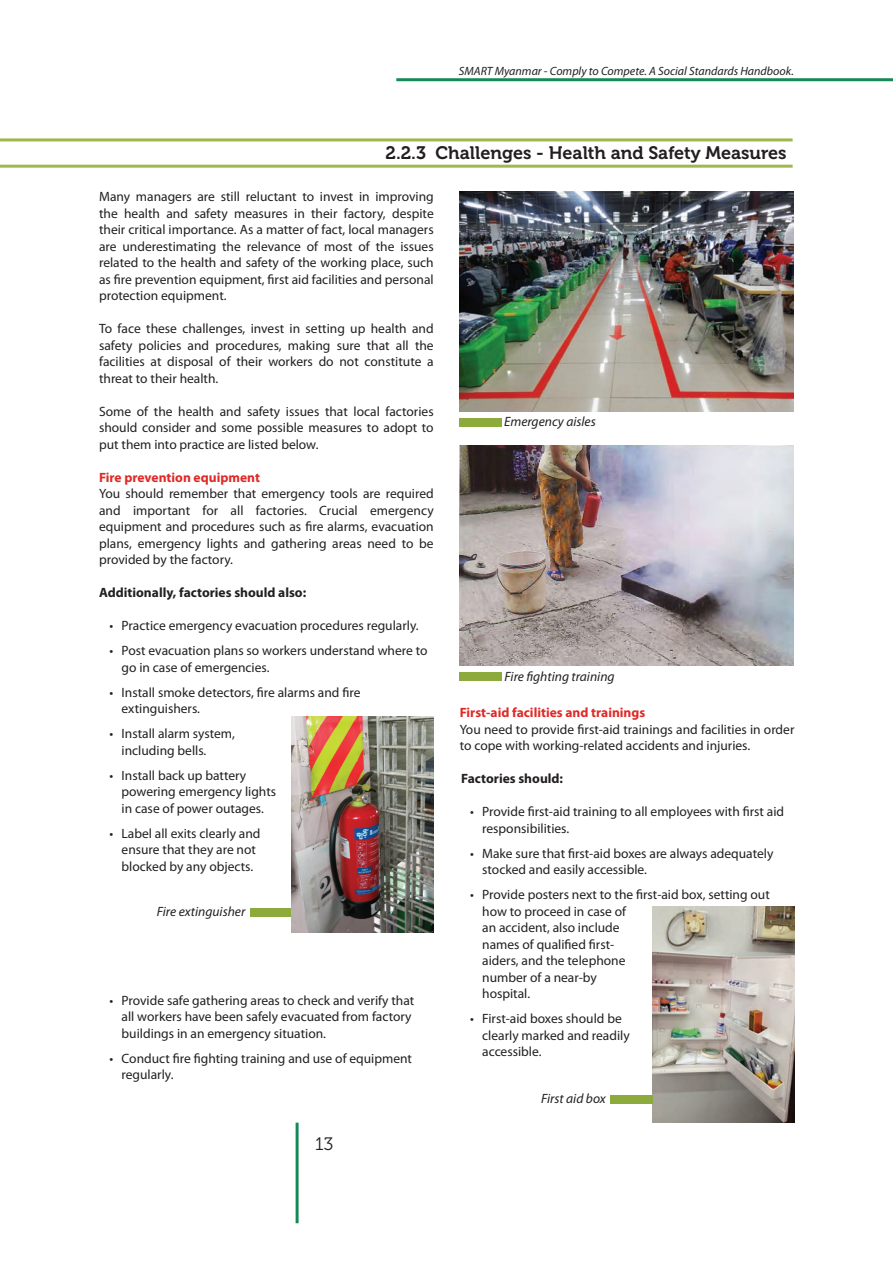
<style>
.page{position:relative;width:893px;height:1263px;background:#fff}
.page>*{position:absolute;margin:0;border:0;box-sizing:border-box;transform-origin:0 0}
.t1{font:18px "Museo 700";color:#231f20}
.t2{font:18px "Museo 300";color:#231f20}
.t3{font:13.5px/16.5px "Myriad Pro";color:#231f20}
.t4{font:italic 13.5px "Myriad Pro";color:#231f20}
.t5{font:700 13.5px "Myriad Pro";color:#e02926}
.t6{font:700 13.5px "Myriad Pro";color:#231f20}
.t7{font:italic 12px "Myriad Pro";color:#231f20}
</style>
<div class="page">
<hr style="left:296px;top:1123px;width:3px;height:100px;background:#168957">
<hr style="left:396px;top:78px;width:497px;height:3px;background:#168957">
<div style="left:250px;top:908px;width:43px;height:8px;background:#8daa3d"></div>
<img style="left:292px;top:716px;width:142px;height:216px">
<img style="left:460px;top:191px;width:334px;height:220px">
<div style="left:459px;top:418px;width:42px;height:9px;background:#8daa3d"></div>
<img style="left:459px;top:445px;width:335px;height:220px">
<div style="left:459px;top:672px;width:43px;height:9px;background:#8daa3d"></div>
<img style="left:652px;top:906px;width:142px;height:216px">
<div style="left:610px;top:1095px;width:43px;height:8px;background:#8daa3d"></div>
<hr style="left:0;top:138px;width:793px;height:3px;background:#9eb74f">
<hr style="left:0;top:165px;width:793px;height:3px;background:#9eb74f">
<p class="t7" style="left:459px;top:63px;width:336px">SMART Myanmar - Comply to Compete. A Social Standards Handbook.</p>
<h1 class="t1" style="left:386px;top:143px;width:403px">2.2.3 Challenges - Health and Safety Measures</h1>
<p class="t3" style="left:99px;top:188px;width:336px;text-align:justify">Many managers are still reluctant to invest in improving the health and safety measures in their factory, despite their critical importance. As a matter of fact, local managers are underestimating the relevance of most of the issues related to the health and safety of the working place, such as fire prevention equipment, first aid facilities and personal protection equipment.</p>
<p class="t3" style="left:99px;top:320px;width:336px;text-align:justify">To face these challenges, invest in setting up health and safety policies and procedures, making sure that all the facilities at disposal of their workers do not constitute a threat to their health.</p>
<p class="t3" style="left:99px;top:403px;width:336px;text-align:justify">Some of the health and safety issues that local factories should consider and some possible measures to adopt to put them into practice are listed below.</p>
<p class="t5" style="left:99px;top:469px;width:162px">Fire prevention equipment</p>
<p class="t3" style="left:99px;top:485px;width:336px;text-align:justify">You should remember that emergency tools are required and important for all factories. Crucial emergency equipment and procedures such as fire alarms, evacuation plans, emergency lights and gathering areas need to be provided by the factory.</p>
<p class="t6" style="left:99px;top:584px;width:209px">Additionally, factories should also:</p>
<p class="t3" style="left:110px;top:617px;width:311px">• Practice emergency evacuation procedures regularly.</p>
<p class="t3" style="left:122px;top:642px;width:307px;text-indent:-12px">• Post evacuation plans so workers understand where to go in case of emergencies.</p>
<p class="t3" style="left:122px;top:684px;width:240px;text-indent:-12px">• Install smoke detectors, fire alarms and fire extinguishers.</p>
<p class="t3" style="left:122px;top:725px;width:115px;text-indent:-12px">• Install alarm system, including bells.</p>
<p class="t3" style="left:122px;top:767px;width:156px;text-indent:-12px">• Install back up battery powering emergency lights in case of power outages.</p>
<p class="t3" style="left:110px;top:825px;width:152px;text-align:center">• Label all exits clearly and ensure that they are not blocked by any objects.</p>
<p class="t4" style="left:157px;top:903px;width:90px">Fire extinguisher</p>
<p class="t3" style="left:122px;top:991px;width:294px;text-indent:-12px">• Provide safe gathering areas to check and verify that all workers have been safely evacuated from factory buildings in an emergency situation.</p>
<p class="t3" style="left:122px;top:1049px;width:292px;text-indent:-12px">• Conduct fire fighting training and use of equipment regularly.</p>
<h1 class="t2" style="left:315px;top:1134px;width:19px">13</h1>
<p class="t4" style="left:504px;top:413px;width:93px">Emergency aisles</p>
<p class="t4" style="left:505px;top:668px;width:111px">Fire fighting training</p>
<p class="t5" style="left:460px;top:704px;width:187px">First-aid facilities and trainings</p>
<p class="t3" style="left:460px;top:721px;width:336px">You need to provide first-aid trainings and facilities in order to cope with working-related accidents and injuries.</p>
<p class="t6" style="left:461px;top:770px;width:103px">Factories should:</p>
<p class="t3" style="left:482px;top:803px;width:303px;text-indent:-12px">• Provide first-aid training to all employees with first aid responsibilities.</p>
<p class="t3" style="left:482px;top:845px;width:293px;text-indent:-12px">• Make sure that first-aid boxes are always adequately stocked and easily accessible.</p>
<p class="t3" style="left:482px;top:886px;width:289px;text-indent:-12px">• Provide posters next to the first-aid box, setting out how to proceed in case of<br>an accident, also include<br>names of qualified first-<br>aiders, and the telephone<br>number of a near-by<br>hospital.</p>
<p class="t3" style="left:482px;top:1010px;width:149px;text-indent:-12px">• First-aid boxes should be clearly marked and readily accessible.</p>
<p class="t4" style="left:541px;top:1090px;width:66px">First aid box</p>
</div>
